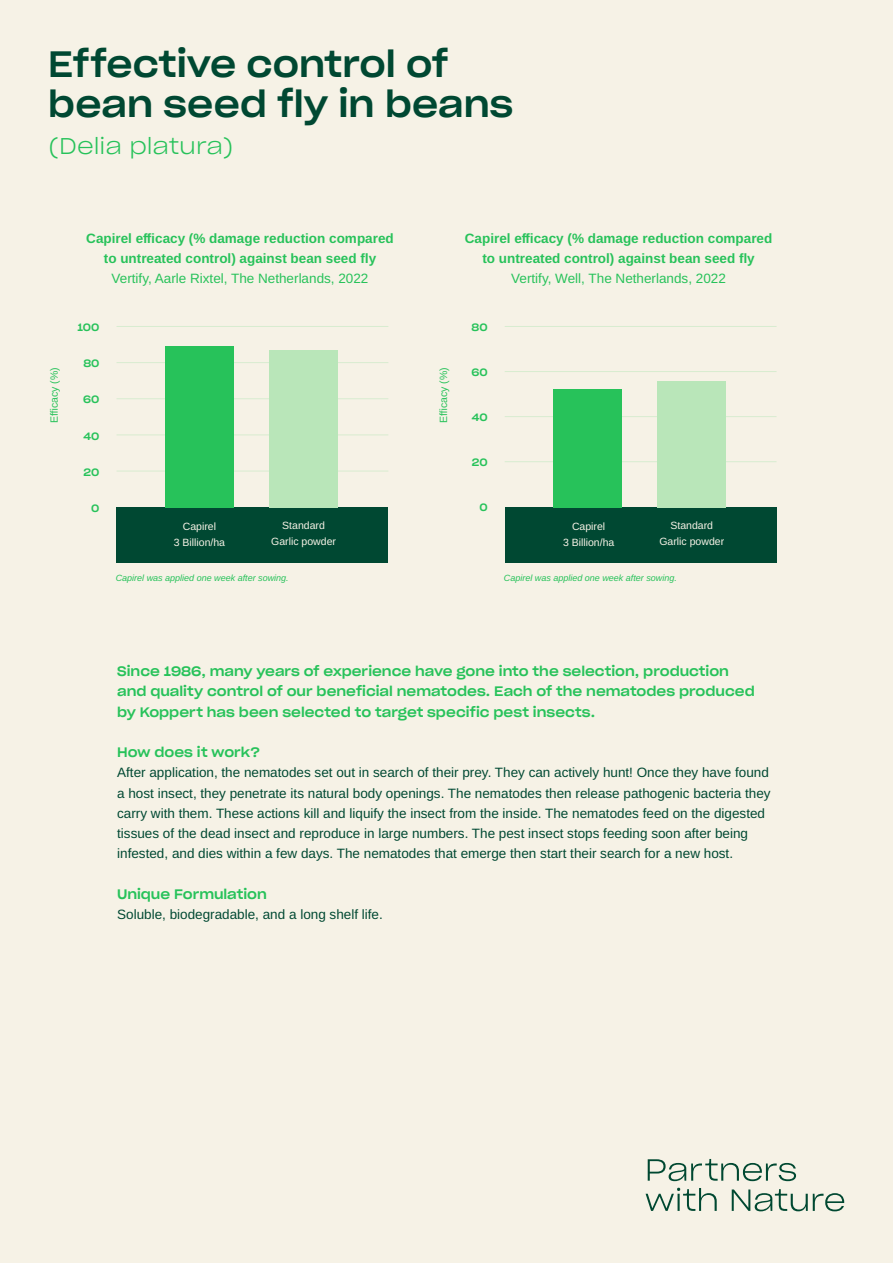
<style>
.page{position:relative;width:893px;height:1263px;background:#f6f2e6}
.page>*{position:absolute;margin:0;border:0;box-sizing:border-box;transform-origin:0 0}
.t1{font:36px/39.6px "Sharp Grotesk Medium 22";color:#004832}
.t2{font:22.5px "Sharp Grotesk Light 22";letter-spacing:-.005em;color:#27c25a}
.t3{font:13.5px/20.2px "Arimo";color:#004832}
.t4{font:13.5px/20.2px "Sharp Grotesk Medium 22";color:#27c25a}
.t5{font:700 13.5px/20.2px "Arimo";color:#27c25a;text-align:center}
.t6{font:13.5px "Arimo";color:#27c25a}
.t7{font:10.5px/15.8px "Arimo";color:#f6f2e6;text-align:center}
.t8{font:10.5px "Arimo";color:#27c25a}
.t9{font:10.5px "Sharp Grotesk Medium 22";letter-spacing:-.005em;color:#27c25a}
.t10{font:italic 9px "Arimo";color:#27c25a}
</style>
<div class="page">
<hr style="left:117px;top:326px;width:271px;height:1px;background:#b9e6b9">
<hr style="left:117px;top:362px;width:271px;height:1px;background:#b9e6b9">
<hr style="left:117px;top:398px;width:271px;height:1px;background:#b9e6b9">
<hr style="left:117px;top:434px;width:271px;height:1px;background:#b9e6b9">
<hr style="left:117px;top:471px;width:271px;height:1px;background:#b9e6b9">
<div style="left:117px;top:507px;width:271px;height:56px;background:#004832"></div>
<div style="left:165px;top:346px;width:68px;height:161px;background:#27c25a"></div>
<div style="left:270px;top:350px;width:68px;height:157px;background:#b9e6b9"></div>
<hr style="left:505px;top:326px;width:271px;height:1px;background:#b9e6b9">
<hr style="left:505px;top:371px;width:271px;height:1px;background:#b9e6b9">
<hr style="left:505px;top:416px;width:271px;height:1px;background:#b9e6b9">
<hr style="left:505px;top:461px;width:271px;height:1px;background:#b9e6b9">
<div style="left:505px;top:507px;width:271px;height:56px;background:#004832"></div>
<div style="left:554px;top:389px;width:68px;height:118px;background:#27c25a"></div>
<div style="left:658px;top:381px;width:68px;height:126px;background:#b9e6b9"></div>
<svg style="left:648px;top:1159px;width:148px;height:22px"></svg>
<svg style="left:646px;top:1188px;width:71px;height:23px"></svg>
<svg style="left:732px;top:1189px;width:112px;height:22px"></svg>
<h1 class="t1" style="left:48px;top:43px;width:466px">Effective control of bean seed fly in beans</h1>
<h2 class="t2" style="left:48px;top:128px;width:187px">(Delia platura)</h2>
<p class="t8" style="left:47px;top:423px;width:57px;rotate:-90deg">Efficacy (%)</p>
<p class="t5" style="left:86px;top:228px;width:309px">Capirel efficacy (% damage reduction compared to untreated control) against bean seed fly</p>
<p class="t6" style="left:112px;top:269px;width:258px">Vertify, Aarle Rixtel, The Netherlands, 2022</p>
<p class="t9" style="left:78px;top:318px;width:23px">100</p>
<p class="t9" style="left:83px;top:354px;width:18px">80</p>
<p class="t9" style="left:83px;top:390px;width:18px">60</p>
<p class="t9" style="left:84px;top:427px;width:17px">40</p>
<p class="t9" style="left:84px;top:463px;width:17px">20</p>
<p class="t9" style="left:91px;top:499px;width:10px">0</p>
<p class="t7" style="left:174px;top:519px;width:53px">Capirel<br>3 Billion/ha</p>
<p class="t7" style="left:271px;top:518px;width:66px">Standard<br>Garlic powder</p>
<p class="t10" style="left:116px;top:572px;width:175px">Capirel was applied one week after sowing.</p>
<p class="t8" style="left:436px;top:423px;width:57px;rotate:-90deg">Efficacy (%)</p>
<p class="t5" style="left:465px;top:228px;width:309px">Capirel efficacy (% damage reduction compared to untreated control) against bean seed fly</p>
<p class="t6" style="left:511px;top:269px;width:216px">Vertify, Well, The Netherlands, 2022</p>
<p class="t9" style="left:472px;top:318px;width:18px">80</p>
<p class="t9" style="left:471px;top:363px;width:18px">60</p>
<p class="t9" style="left:472px;top:408px;width:17px">40</p>
<p class="t9" style="left:472px;top:453px;width:17px">20</p>
<p class="t9" style="left:479px;top:498px;width:10px">0</p>
<p class="t7" style="left:563px;top:519px;width:53px">Capirel<br>3 Billion/ha</p>
<p class="t7" style="left:659px;top:518px;width:66px">Standard<br>Garlic powder</p>
<p class="t10" style="left:504px;top:572px;width:175px">Capirel was applied one week after sowing.</p>
<p class="t4" style="left:117px;top:660px;width:639px">Since 1986, many years of experience have gone into the selection, production and quality control of our beneficial nematodes. Each of the nematodes produced by Koppert has been selected to target specific pest insects.</p>
<p class="t4" style="left:117px;top:741px;width:145px">How does it work?</p>
<p class="t3" style="left:117px;top:763px;width:655px">After application, the nematodes set out in search of their prey. They can actively hunt! Once they have found a host insect, they penetrate its natural body openings. The nematodes then release pathogenic bacteria they carry with them. These actions kill and liquify the insect from the inside. The nematodes feed on the digested tissues of the dead insect and reproduce in large numbers. The pest insect stops feeding soon after being infested, and dies within a few days. The nematodes that emerge then start their search for a new host.</p>
<p class="t4" style="left:117px;top:883px;width:151px">Unique Formulation</p>
<p class="t3" style="left:117px;top:905px;width:267px">Soluble, biodegradable, and a long shelf life.</p>
</div>
